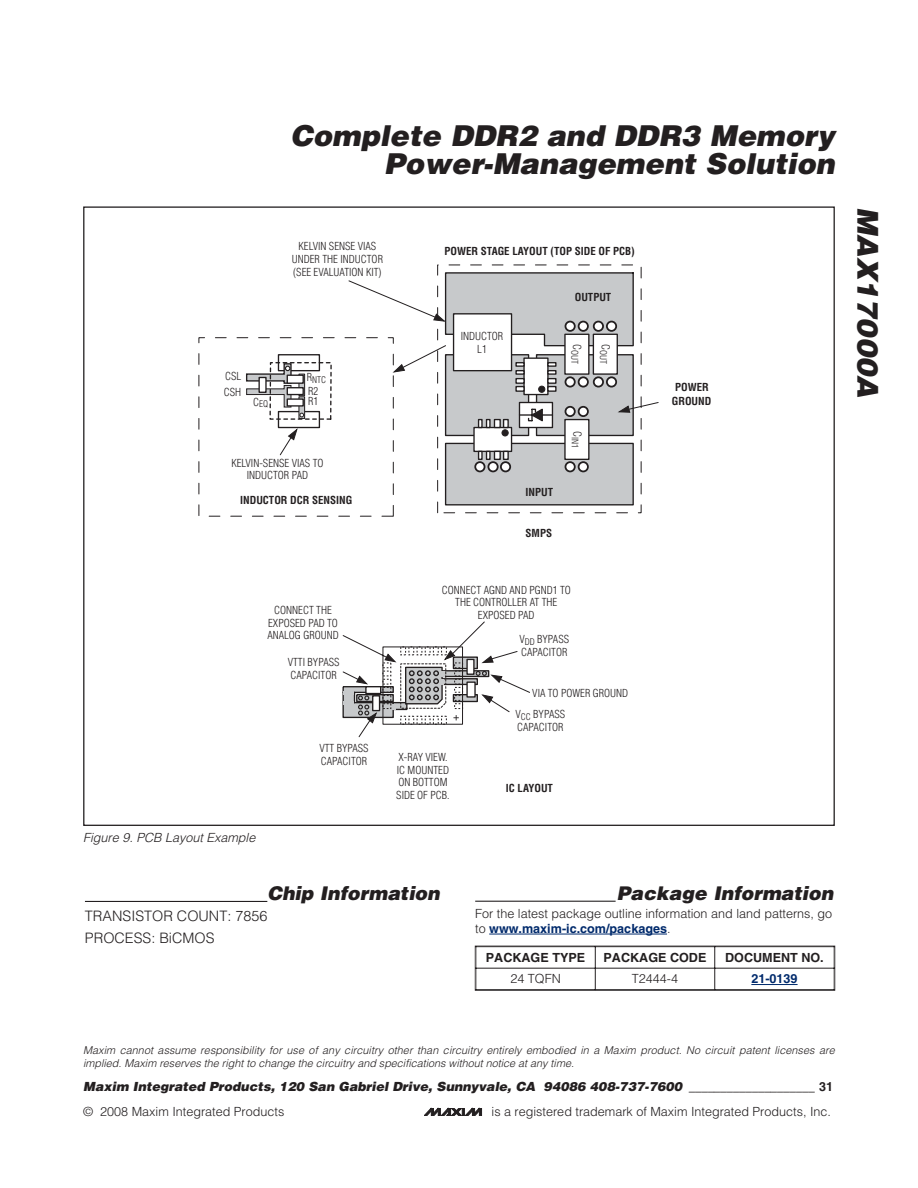
<style>
.page{position:relative;width:918px;height:1188px;background:#fff}
.page>*{position:absolute;margin:0;border:0;box-sizing:border-box;transform-origin:0 0}
.t1{font:italic 900 28.8px/28.8px "Helvetica";color:#231f20;text-align:right}
.t2{font:italic 900 18.9px "Helvetica";color:#231f20}
.t3{font:300 14.4px/21.6px "Helvetica";color:#231f20}
.t4{font:300 12.6px/15.1px "Helvetica";color:#231f20}
.t5{font:italic 900 12.6px/25.2px "Helvetica";color:#231f20}
.t6{font:700 12.6px "Helvetica";color:#231f20}
.t7{font:italic 300 12.6px "Helvetica";color:#231f20}
.t8{font:700 12.6px "Helvetica";color:#002a6c}
.t9{font:300 condensed 10.8px/12.6px "Helvetica";color:#231f20}
.t10{font:italic 300 10.8px/12.9px "Helvetica";color:#231f20}
.t11{font:700 condensed 10.8px "Helvetica";color:#231f20}
.t12{font:300 condensed 9px "Helvetica";color:#231f20}
.s1{font-weight:700;color:#002a6c}
.s2{font-weight:700;font-style:normal}
.s3{font-weight:300;font-style:normal}
</style>
<div class="page">
<svg style="left:424px;top:1108px;width:58px;height:8px"></svg>
<div style="left:537px;top:355px;width:96px;height:80px;background:#c7c9cb"></div>
<div style="left:536px;top:354px;width:98px;height:82px;border:1px solid #231f20"></div>
<div style="left:446px;top:355px;width:83px;height:80px;background:#c7c9cb"></div>
<div style="left:445px;top:354px;width:84px;height:82px;border:1px solid #231f20"></div>
<div style="left:446px;top:443px;width:187px;height:62px;background:#c7c9cb"></div>
<div style="left:445px;top:443px;width:189px;height:62px;border:1px solid #231f20"></div>
<div style="left:524px;top:358px;width:24px;height:37px;background:#fff"></div>
<div style="left:523px;top:357px;width:26px;height:38px;border:1px solid #231f20"></div>
<div style="left:519px;top:403px;width:33px;height:25px;background:#fff"></div>
<div style="left:519px;top:402px;width:34px;height:26px;border:1px solid #231f20"></div>
<svg style="left:518px;top:407px;width:36px;height:16px"></svg>
<div style="left:565px;top:420px;width:24px;height:39px;background:#fff"></div>
<div style="left:564px;top:419px;width:26px;height:41px;border:1px solid #231f20"></div>
<div style="left:474px;top:428px;width:38px;height:23px;background:#fff"></div>
<div style="left:473px;top:427px;width:39px;height:25px;border:1px solid #231f20"></div>
<div style="left:478px;top:419px;width:5px;height:9px;border:1px solid #231f20"></div>
<svg style="left:479px;top:420px;width:10px;height:8px"></svg>
<div style="left:486px;top:419px;width:5px;height:9px;border:1px solid #231f20"></div>
<div style="left:494px;top:420px;width:6px;height:8px;background:#fff"></div>
<div style="left:494px;top:419px;width:7px;height:9px;border:1px solid #231f20"></div>
<div style="left:503px;top:419px;width:6px;height:9px;border:1px solid #231f20"></div>
<div style="left:478px;top:451px;width:5px;height:9px;border:1px solid #231f20"></div>
<svg style="left:479px;top:451px;width:10px;height:8px"></svg>
<div style="left:486px;top:451px;width:5px;height:9px;border:1px solid #231f20"></div>
<div style="left:494px;top:451px;width:6px;height:8px;background:#fff"></div>
<div style="left:494px;top:451px;width:7px;height:9px;border:1px solid #231f20"></div>
<div style="left:503px;top:451px;width:6px;height:9px;border:1px solid #231f20"></div>
<div style="left:278px;top:354px;width:42px;height:17px;border:1px solid #231f20"></div>
<div style="left:278px;top:411px;width:42px;height:17px;border:1px solid #231f20"></div>
<div style="left:299px;top:397px;width:6px;height:21px;background:#c7c9cb"></div>
<div style="left:298px;top:396px;width:7px;height:23px;border:1px solid #231f20"></div>
<div style="left:299px;top:374px;width:6px;height:22px;background:#c7c9cb"></div>
<div style="left:298px;top:374px;width:7px;height:22px;border:1px solid #231f20"></div>
<svg style="left:618px;top:401px;width:41px;height:12px"></svg>
<svg style="left:279px;top:428px;width:19px;height:28px"></svg>
<div style="left:269px;top:362px;width:63px;height:58px;border:1px dashed #231f20"></div>
<svg style="left:246px;top:363px;width:46px;height:45px"></svg>
<svg style="left:299px;top:413px;width:5px;height:4px"></svg>
<div style="left:287px;top:399px;width:16px;height:7px;background:#fff"></div>
<div style="left:287px;top:398px;width:17px;height:9px;border:1px solid #231f20"></div>
<div style="left:287px;top:388px;width:16px;height:7px;background:#fff"></div>
<div style="left:287px;top:387px;width:17px;height:8px;border:1px solid #231f20"></div>
<div style="left:287px;top:375px;width:16px;height:8px;background:#fff"></div>
<div style="left:287px;top:375px;width:17px;height:9px;border:1px solid #231f20"></div>
<div style="left:259px;top:377px;width:7px;height:15px;background:#fff"></div>
<div style="left:258px;top:377px;width:9px;height:16px;border:1px solid #231f20"></div>
<div style="left:565px;top:407px;width:10px;height:9px;background:#fff;border-radius:50%"></div>
<div style="left:565px;top:406px;width:11px;height:11px;border:2px solid #231f20;border-radius:50%"></div>
<div style="left:579px;top:407px;width:9px;height:9px;background:#fff;border-radius:50%"></div>
<div style="left:578px;top:406px;width:11px;height:11px;border:2px solid #231f20;border-radius:50%"></div>
<div style="left:565px;top:462px;width:10px;height:9px;background:#fff;border-radius:50%"></div>
<div style="left:565px;top:461px;width:11px;height:11px;border:2px solid #231f20;border-radius:50%"></div>
<div style="left:579px;top:462px;width:9px;height:9px;background:#fff;border-radius:50%"></div>
<div style="left:578px;top:461px;width:11px;height:11px;border:2px solid #231f20;border-radius:50%"></div>
<div style="left:475px;top:462px;width:10px;height:9px;background:#fff;border-radius:50%"></div>
<div style="left:474px;top:461px;width:11px;height:11px;border:2px solid #231f20;border-radius:50%"></div>
<div style="left:488px;top:462px;width:10px;height:9px;background:#fff;border-radius:50%"></div>
<div style="left:488px;top:461px;width:11px;height:11px;border:2px solid #231f20;border-radius:50%"></div>
<div style="left:501px;top:462px;width:9px;height:9px;background:#fff;border-radius:50%"></div>
<div style="left:500px;top:461px;width:11px;height:11px;border:2px solid #231f20;border-radius:50%"></div>
<svg style="left:348px;top:272px;width:286px;height:120px"></svg>
<div style="left:538px;top:386px;width:7px;height:7px;border:1px solid #231f20;border-radius:50%"></div>
<svg style="left:502px;top:420px;width:6px;height:16px"></svg>
<div style="left:502px;top:429px;width:7px;height:7px;border:1px solid #231f20;border-radius:50%"></div>
<svg style="left:342px;top:621px;width:188px;height:117px"></svg>
<hr style="left:85px;top:901px;width:182px;height:1px;background:#231f20">
<hr style="left:475px;top:901px;width:78px;height:1px;background:#231f20">
<hr style="left:564px;top:901px;width:41px;height:1px;background:#231f20">
<hr style="left:489px;top:934px;width:178px;height:1px;background:#002a6c">
<hr style="left:751px;top:984px;width:47px;height:1px;background:#002a6c">
<hr style="left:475px;top:946px;width:1px;height:44px;background:#231f20">
<hr style="left:595px;top:946px;width:1px;height:44px;background:#231f20">
<hr style="left:714px;top:946px;width:1px;height:44px;background:#231f20">
<hr style="left:834px;top:946px;width:1px;height:44px;background:#231f20">
<hr style="left:475px;top:946px;width:360px;height:1px;background:#231f20">
<hr style="left:475px;top:968px;width:360px;height:1px;background:#231f20">
<hr style="left:475px;top:989px;width:360px;height:1px;background:#231f20">
<h1 class="t1" style="left:290px;top:123px;width:551px">Complete DDR2 and DDR3 Memory<br>Power-Management Solution</h1>
<p class="t9" style="left:224px;top:369px;width:19px;line-height:15.9px">CSL<br>CSH</p>
<p class="t9" style="left:292px;top:241px;width:93px;text-align:center">KELVIN SENSE VIAS<br>UNDER THE INDUCTOR (SEE EVALUATION KIT)</p>
<p class="t11" style="left:445px;top:246px;width:192px">POWER STAGE LAYOUT (TOP SIDE OF PCB)</p>
<p class="t9" style="left:461px;top:331px;width:44px;text-align:center">INDUCTOR<br>L1</p>
<p class="t11" style="left:575px;top:293px;width:38px">OUTPUT</p>
<p class="t12" style="left:578px;top:344px;width:22px;rotate:90deg"><sup>C</sup>OUT</p>
<p class="t12" style="left:607px;top:344px;width:22px;rotate:90deg"><sup>C</sup>OUT</p>
<p class="t12" style="left:307px;top:376px;width:21px"><sup>R</sup>NTC</p>
<p class="t11" style="left:675px;top:383px;width:35px">POWER</p>
<p class="t9" style="left:308px;top:386px;width:12px;line-height:10.2px">R2<br>R1</p>
<p class="t12" style="left:253px;top:401px;width:17px"><sup>C</sup>EQ</p>
<p class="t11" style="left:672px;top:397px;width:41px">GROUND</p>
<p class="t12" style="left:579px;top:431px;width:18px;rotate:90deg"><sup>C</sup>IN1</p>
<p class="t9" style="left:231px;top:458px;width:94px;text-align:center">KELVIN-SENSE VIAS TO<br>INDUCTOR PAD</p>
<p class="t11" style="left:240px;top:496px;width:114px">INDUCTOR DCR SENSING</p>
<p class="t9" style="left:267px;top:605px;width:73px;text-align:center">CONNECT THE<br>EXPOSED PAD TO<br>ANALOG GROUND</p>
<p class="t9" style="left:288px;top:657px;width:53px">VTTI BYPASS<br>CAPACITOR</p>
<p class="t7" style="left:83px;top:833px;width:176px">Figure 9. PCB Layout Example</p>
<p class="t9" style="left:319px;top:743px;width:51px">VTT BYPASS<br>CAPACITOR</p>
<p class="t11" style="left:526px;top:488px;width:29px">INPUT</p>
<p class="t11" style="left:526px;top:529px;width:28px">SMPS</p>
<p class="t9" style="left:442px;top:585px;width:131px;text-align:center">CONNECT AGND AND PGND1 TO<br>THE CONTROLLER AT THE<br>EXPOSED PAD</p>
<p class="t9" style="left:519px;top:634px;width:51px">V<sub>DD</sub> BYPASS<br>CAPACITOR</p>
<p class="t9" style="left:532px;top:688px;width:98px">VIA TO POWER GROUND</p>
<p class="t9" style="left:396px;top:752px;width:55px">X-RAY VIEW.<br>IC MOUNTED<br>ON BOTTOM<br>SIDE OF PCB.</p>
<p class="t9" style="left:515px;top:709px;width:51px">V<sub>CC</sub> BYPASS<br>CAPACITOR</p>
<p class="t11" style="left:506px;top:784px;width:49px">IC LAYOUT</p>
<h2 class="t2" style="left:267px;top:886px;width:177px">Chip Information</h2>
<h3 class="t3" style="left:85px;top:907px;width:184px">TRANSISTOR COUNT: 7856<br>PROCESS: BiCMOS</h3>
<h2 class="t2" style="left:617px;top:886px;width:221px">Package Information</h2>
<p class="t4" style="left:475px;top:907px;width:359px">For the latest package outline information and land patterns, go to <span class="s1">www.maxim-ic.com/packages</span>.</p>
<p class="t6" style="left:486px;top:953px;width:101px">PACKAGE TYPE</p>
<p class="t6" style="left:604px;top:953px;width:104px">PACKAGE CODE</p>
<p class="t6" style="left:725px;top:953px;width:100px">DOCUMENT NO.</p>
<p class="t4" style="left:510px;top:972px;width:52px">24 TQFN</p>
<p class="t4" style="left:632px;top:972px;width:48px">T2444-4</p>
<p class="t8" style="left:751px;top:974px;width:48px">21-0139</p>
<h1 class="t1" style="left:880px;top:207px;width:192px;rotate:90deg">MAX17000A</h1>
<p class="t10" style="left:83px;top:1045px;width:755px">Maxim cannot assume responsibility for use of any circuitry other than circuitry entirely embodied in a Maxim product. No circuit patent licenses are implied. Maxim reserves the right to change the circuitry and specifications without notice at any time.</p>
<p class="t5" style="left:83px;top:1075px;width:752px">Maxim Integrated Products, 120 San Gabriel Drive, Sunnyvale, CA 94086 408-737-7600 ____________________ <span class="s2">3 1 </span><span class="s3">© 2008 Maxim Integrated Products</span></p>
<p class="t4" style="left:492px;top:1105px;width:341px">is a registered trademark of Maxim Integrated Products, Inc.</p>
</div>
